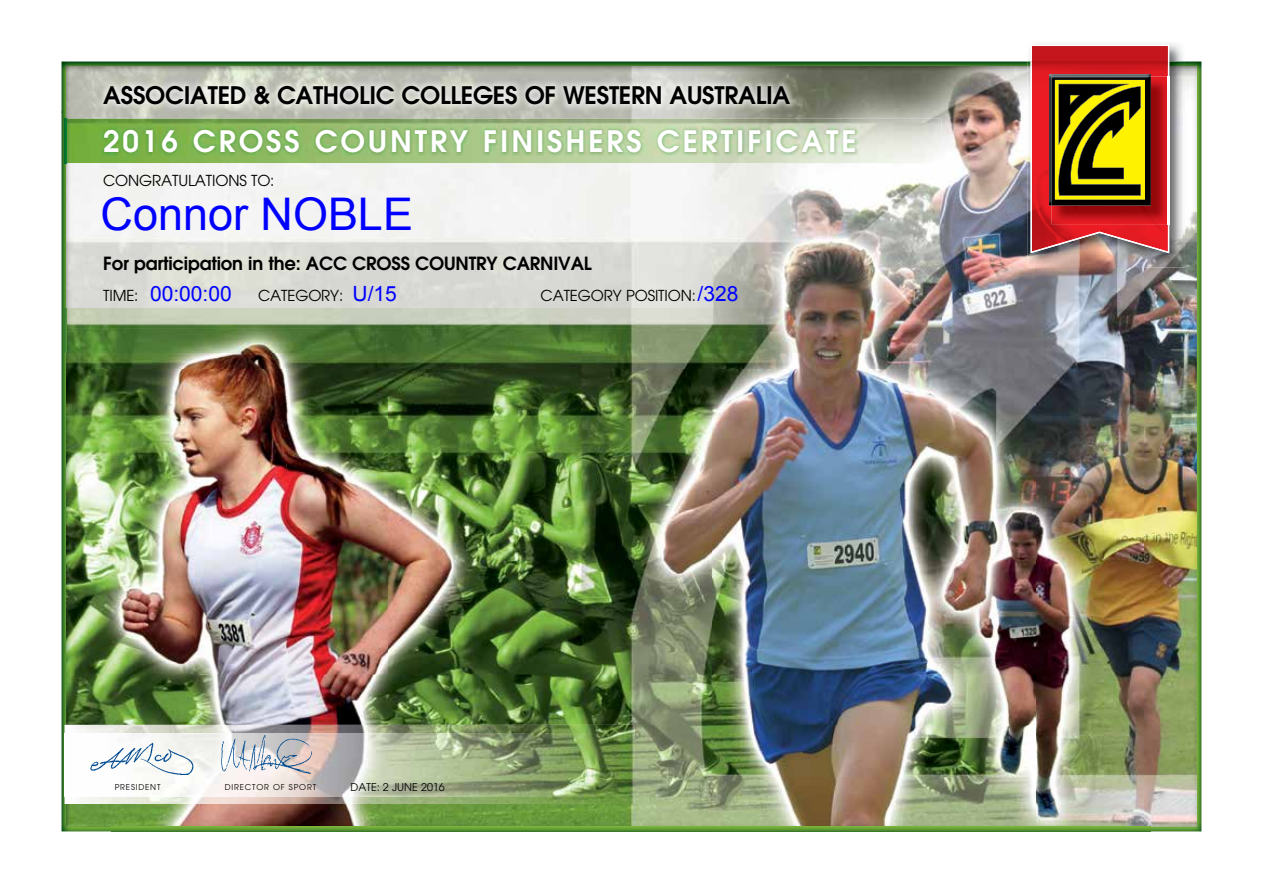
<style>
.page{position:relative;width:1263px;height:893px;background:#fff}
.page>*{position:absolute;margin:0;border:0;box-sizing:border-box;transform-origin:0 0}
.t1{font:45px "Arial";color:#00f}
.t2{font:600 29.4px "Avant Garde";letter-spacing:.1em;color:#fff}
.t3{font:600 24px "Avant Garde";letter-spacing:-.01em;color:#000}
.t4{font:21px "Arial";color:#00f}
.t5{font:600 18px "Avant Garde";letter-spacing:-.01em;color:#000}
.t6{font:15px "Avant Garde";letter-spacing:-.01em;color:#000}
.t7{font:10.65px "Avant Garde";color:#000}
.t8{font:7.95px "Avant Garde";letter-spacing:.1em;color:#000}
</style>
<div class="page">
<img style="left:113px;top:113px;width:922px;height:612px">
<img style="left:1144px;top:267px;width:5px;height:560px">
<img style="left:1035px;top:267px;width:109px;height:560px">
<img style="left:605px;top:725px;width:431px;height:102px">
<img style="left:113px;top:804px;width:492px;height:23px">
<img style="left:62px;top:62px;width:965px;height:51px">
<img style="left:1149px;top:62px;width:52px;height:769px">
<img style="left:62px;top:111px;width:51px;height:720px">
<img style="left:112px;top:827px;width:1039px;height:4px">
<img style="left:96px;top:79px;width:701px;height:32px">
<img style="left:65px;top:725px;width:570px;height:79px">
<img style="left:65px;top:733px;width:570px;height:63px">
<img style="left:65px;top:119px;width:877px;height:44px">
<img style="left:65px;top:308px;width:877px;height:44px">
<img style="left:85px;top:733px;width:109px;height:51px">
<img style="left:213px;top:725px;width:110px;height:63px">
<img style="left:101px;top:126px;width:757px;height:30px">
<img style="left:1027px;top:43px;width:158px;height:224px">
<svg style="left:1030px;top:45px;width:139px;height:17px;background:#c7282e"></svg>
<img style="left:1030px;top:62px;width:139px;height:191px">
<img style="left:1051px;top:77px;width:119px;height:147px">
<img style="left:1168px;top:77px;width:1px;height:147px">
<img style="left:1049px;top:74px;width:102px;height:132px">
<img style="left:1051px;top:77px;width:100px;height:129px">
<img style="left:1058px;top:86px;width:83px;height:110px">
<img style="left:1058px;top:84px;width:71px;height:61px">
<svg style="left:1070px;top:95px;width:10px;height:10px"></svg>
<h3 class="t3" style="left:103px;top:80px;width:689px">ASSOCIATED &amp; CATHOLIC COLLEGES OF WESTERN AUSTRALIA</h3>
<h2 class="t2" style="left:103px;top:123px;width:755px">2016 CROSS COUNTRY FINISHERS CERTIFICATE</h2>
<p class="t6" style="left:103px;top:171px;width:173px">CONGRATULATIONS TO:</p>
<h1 class="t1" style="left:100px;top:189px;width:314px">Connor NOBLE</h1>
<p class="t5" style="left:103px;top:252px;width:490px">For participation in the: ACC CROSS COUNTRY CARNIVAL</p>
<p class="t6" style="left:103px;top:287px;width:37px">TIME:</p>
<p class="t6" style="left:258px;top:287px;width:87px">CATEGORY:</p>
<p class="t6" style="left:541px;top:287px;width:157px">CATEGORY POSITION:</p>
<h3 class="t4" style="left:150px;top:282px;width:83px">00:00:00</h3>
<h3 class="t4" style="left:352px;top:282px;width:46px">U/15</h3>
<h3 class="t4" style="left:698px;top:282px;width:42px">/328</h3>
<p class="t8" style="left:115px;top:782px;width:47px">PRESIDENT</p>
<p class="t8" style="left:225px;top:782px;width:93px">DIRECTOR OF SPORT</p>
<p class="t7" style="left:351px;top:781px;width:96px">DATE: 2 JUNE 2016</p>
</div>
